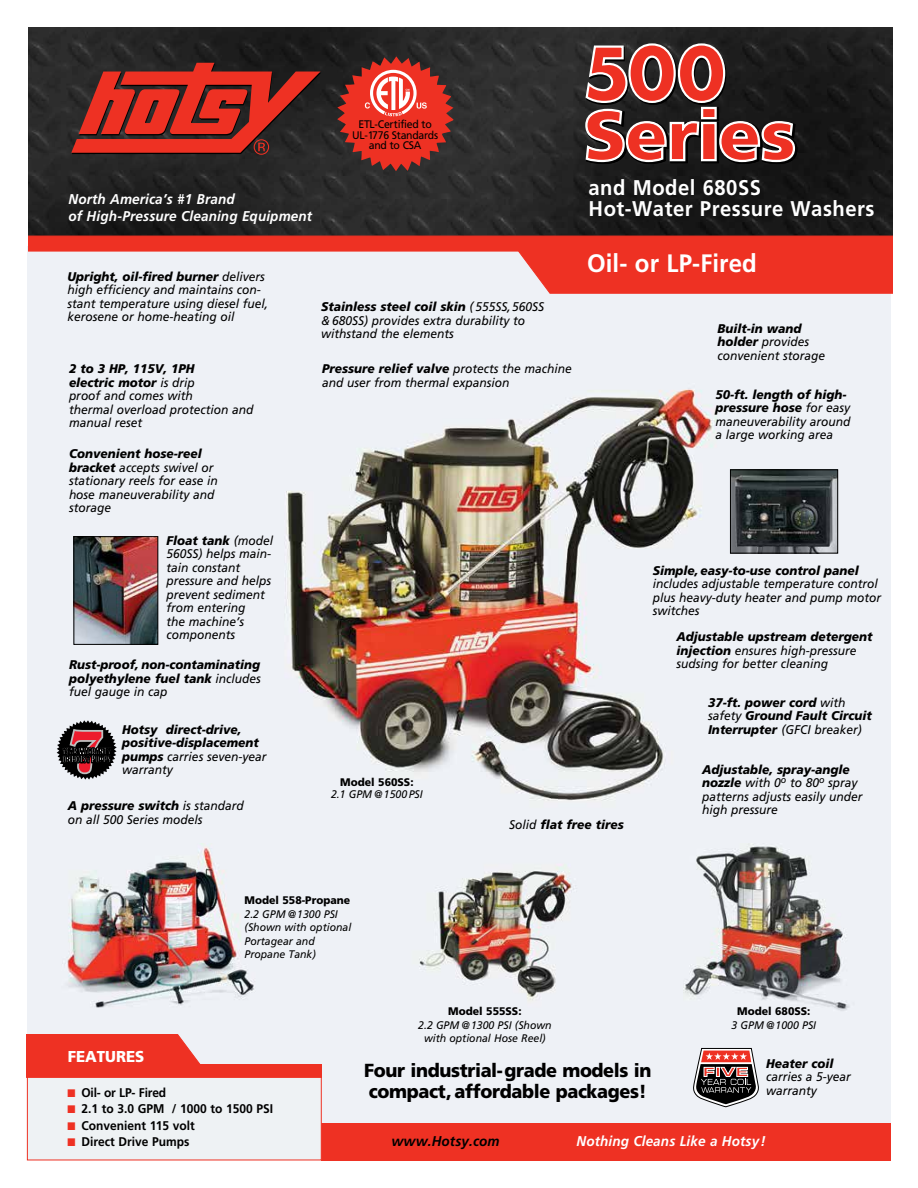
<style>
.page{position:relative;width:918px;height:1188px;background:#fff}
.page>*{position:absolute;margin:0;border:0;box-sizing:border-box;transform-origin:0 0}
.t1{font:700 25.2px "Frutiger";letter-spacing:.005em;color:#fff;scale:.95 1}
.t2{font:700 21.3px/21px "Frutiger";letter-spacing:.025em;color:#fff;scale:.95 1}
.t3{font:900 18.9px/21px "Frutiger";letter-spacing:-.02em;color:#000;scale:.95 1}
.t4{font:900 15.75px "Frutiger";color:#fff;scale:.95 1}
.t5{font:italic 700 14.1px/16.5px "Frutiger";letter-spacing:.01em;color:#fff;scale:.95 1}
.t6{font:italic 700 14.1px "Frutiger";letter-spacing:.01em;color:#000;scale:.95 1}
.t7{font:italic 12.6px/13.5px "Frutiger";color:#000;scale:.95 1}
.t8{font:italic 900 12.6px/13.5px "Frutiger";color:#000;scale:.95 1}
.t9{font:700 12.6px "Frutiger";color:#000;scale:.95 1}
.t10{font:italic 10.95px/13.5px "Frutiger";color:#000;scale:.95 1}
.t11{font:900 10.95px "Frutiger";color:#000;scale:.95 1}
.t12{font:10.95px/10.5px "Frutiger";letter-spacing:-.025em;color:#000;text-align:center;scale:.95 1}
.s1{font-weight:900}
.s2{font-weight:400}
.s3{color:#ee3123}
</style>
<div class="page">
<img style="left:27px;top:246px;width:864px;height:877px">
<img style="left:684px;top:843px;width:173px;height:169px">
<img style="left:392px;top:821px;width:193px;height:193px">
<div style="left:322px;top:1123px;width:569px;height:38px;background:#ee3123"></div>
<div style="left:27px;top:1064px;width:295px;height:96px;background:#eef2f4;border:1px solid #ee3123"></div>
<img style="left:56px;top:843px;width:201px;height:166px">
<img style="left:732px;top:471px;width:104px;height:81px">
<div style="left:730px;top:469px;width:108px;height:85px;border:1px solid #000"></div>
<img style="left:76px;top:538px;width:80px;height:105px">
<div style="left:74px;top:536px;width:84px;height:109px;border:1px solid #000"></div>
<svg style="left:57px;top:720px;width:60px;height:60px;background:#6e595c"></svg>
<svg style="left:27px;top:1034px;width:295px;height:44px;background:#ee6c64"></svg>
<svg style="left:693px;top:1048px;width:66px;height:59px;background:#886c6a"></svg>
<img style="left:28px;top:28px;width:864px;height:207px">
<svg style="left:71px;top:63px;width:250px;height:92px;background:#922a22"></svg>
<svg style="left:337px;top:57px;width:117px;height:114px;background:#b13d34"></svg>
<svg style="left:28px;top:235px;width:864px;height:59px;background:#eb827d"></svg>
<svg style="left:583px;top:42px;width:217px;height:125px;background:#7b433f"></svg>
<p class="t12" style="left:352px;top:119px;width:92px">ETL-Certified to<br>UL-1776 Standards and to CSA</p>
<p class="t5" style="left:69px;top:191px;width:258px">North America’s #1 Brand<br>of High-Pressure Cleaning Equipment</p>
<h2 class="t2" style="left:589px;top:177px;width:303px">and Model 680SS<br>Hot-Water Pressure Washers</h2>
<p class="t7" style="left:67px;top:270px;width:213px"><span class="s1">Upright, oil-fired burner</span> delivers high efficiency and maintains con&shy;stant temperature using diesel fuel, kerosene or home-heating oil</p>
<p class="t7" style="left:69px;top:362px;width:196px"><span class="s1">2 to 3 HP, 115V, 1PH<br>electric motor</span> is drip<br>proof and comes with<br>thermal overload protection and manual reset</p>
<p class="t7" style="left:69px;top:447px;width:158px"><span class="s1">Convenient hose-reel bracket</span> accepts swivel or stationary reels for ease in hose maneuverability and storage</p>
<p class="t7" style="left:166px;top:534px;width:114px"><span class="s1">Float tank</span> (model<br>560SS) helps main&shy;tain constant pressure and helps prevent sediment from entering<br>the machine’s components</p>
<p class="t8" style="left:69px;top:658px;width:203px;text-align:justify">Rust-proof, non-contaminating polyethylene fuel tank <span class="s2">includes fuel gauge in cap</span></p>
<p class="t8" style="left:122px;top:723px;width:153px">Hotsy direct-drive, positive-displacement pumps <span class="s2">carries seven-year warranty</span></p>
<p class="t7" style="left:68px;top:799px;width:187px"><span class="s1">A pressure switch</span> is standard on all 500 Series models</p>
<p class="t7" style="left:321px;top:300px;width:236px"><span class="s1">Stainless steel coil skin</span> ( 555SS,560SS &amp; 680SS) provides extra durability to withstand the elements</p>
<p class="t7" style="left:322px;top:362px;width:264px"><span class="s1">Pressure relief valve</span> protects the machine and user from thermal expansion</p>
<h1 class="t1" style="left:587px;top:248px;width:180px">Oil- or LP-Fired</h1>
<p class="t7" style="left:718px;top:321px;width:115px"><span class="s1">Built-in wand holder</span> provides convenient storage</p>
<p class="t7" style="left:715px;top:387px;width:144px"><span class="s1">50-ft. length of high&shy;pressure hose</span> for easy maneuverability around a large working area</p>
<p class="t11" style="left:340px;top:776px;width:79px">Model 560SS:</p>
<p class="t10" style="left:331px;top:788px;width:98px">2.1 GPM @1500 PSI</p>
<p class="t8" style="left:653px;top:563px;width:218px">Simple, easy-to-use control panel</p>
<p class="t7" style="left:653px;top:577px;width:242px">includes adjustable temperature control plus heavy-duty heater and pump motor switches</p>
<p class="t7" style="left:676px;top:630px;width:208px"><span class="s1">Adjustable upstream detergent injection</span> ensures high-pressure sudsing for better cleaning</p>
<p class="t8" style="left:708px;top:696px;width:174px">37-ft. power cord <span class="s2">with safety</span> Ground Fault Circuit<br>Interrupter <span class="s2">(GFCI breaker)</span></p>
<p class="t7" style="left:702px;top:762px;width:170px"><span class="s1">Adjustable, spray-angle nozzle</span> with 0<sup>o</sup> to 80<sup>o</sup> spray patterns adjusts easily under high pressure</p>
<p class="t8" style="left:509px;top:818px;width:122px"><span class="s2">Solid</span> flat free tires</p>
<p class="t11" style="left:244px;top:894px;width:113px">Model 558-Propane</p>
<p class="t10" style="left:244px;top:907px;width:114px">2.2 GPM @1300 PSI (Shown with optional<br>Portagear and<br>Propane Tank)</p>
<p class="t4" style="left:68px;top:1047px;width:82px">FEATURES</p>
<p class="t9" style="left:67px;top:1085px;width:106px"><span class="s3">■</span> Oil- or LP- Fired</p>
<p class="t9" style="left:67px;top:1101px;width:218px"><span class="s3">■</span> 2.1 to 3.0 GPM / 1000 to 1500 PSI</p>
<p class="t9" style="left:67px;top:1118px;width:136px"><span class="s3">■</span> Convenient 115 volt</p>
<p class="t9" style="left:67px;top:1134px;width:130px"><span class="s3">■</span> Direct Drive Pumps</p>
<p class="t11" style="left:448px;top:1005px;width:79px">Model 555SS:</p>
<p class="t10" style="left:418px;top:1018px;width:142px;text-align:center">2.2 GPM @1300 PSI (Shown with optional Hose Reel)</p>
<h3 class="t3" style="left:364px;top:1060px;width:304px">Four industrial-grade models in compact, affordable packages!</h3>
<p class="t11" style="left:737px;top:1005px;width:79px">Model 680SS:</p>
<p class="t10" style="left:732px;top:1018px;width:91px">3 GPM @1000 PSI</p>
<p class="t8" style="left:766px;top:1056px;width:72px">Heater coil</p>
<p class="t7" style="left:766px;top:1070px;width:91px">carries a 5-year warranty</p>
<p class="t6" style="left:391px;top:1133px;width:115px">www.Hotsy.com</p>
<p class="t5" style="left:576px;top:1132px;width:201px">Nothing Cleans Like a Hotsy!</p>
</div>
